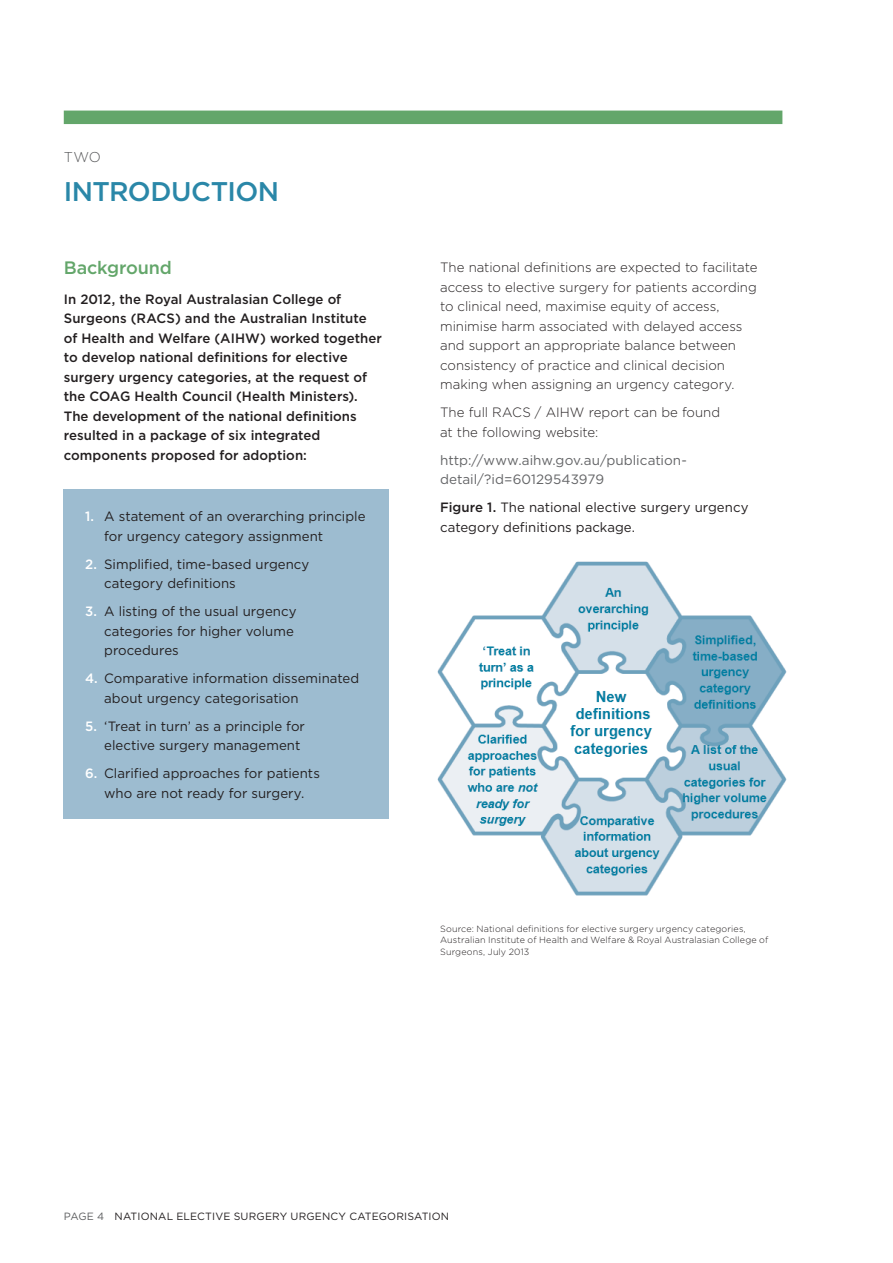
<style>
.page{position:relative;width:893px;height:1263px;background:#fff}
.page>*{position:absolute;margin:0;border:0;box-sizing:border-box;transform-origin:0 0}
.t1{font:500 27px "Gotham";letter-spacing:-.02em;color:#2a87a8}
.t2{font:500 18px "Gotham";letter-spacing:-.01em;color:#63a66a}
.t3{font:300 14.25px "Gotham";color:#58595b}
.t4{font:13.5px/19.5px "Gotham";color:#231f20}
.t5{font:300 13.5px/19.5px "Gotham";color:#231f20}
.t6{font:500 13.5px/19.5px "Gotham";letter-spacing:.005em;color:#231f20}
.t7{font:13.5px/19.5px "Gotham";color:#636466}
.t8{font:10.5px "Gotham";letter-spacing:.015em;color:#231f20}
.t9{font:300 9px/11.2px "Gotham";letter-spacing:.015em;color:#231f20}
.s1{font-weight:500;color:#fff}
.s2{font-weight:500}
.s3{color:#5d5e60}
</style>
<div class="page">
<div style="left:64px;top:489px;width:325px;height:330px;background:#9dbcd0"></div>
<div style="left:64px;top:111px;width:718px;height:13px;background:#63a66a"></div>
<img style="left:437px;top:561px;width:350px;height:335px">
<p class="t3" style="left:64px;top:148px;width:39px">TWO</p>
<h1 class="t1" style="left:64px;top:174px;width:217px">INTRODUCTION</h1>
<h2 class="t2" style="left:64px;top:256px;width:110px">Background</h2>
<p class="t6" style="left:64px;top:289px;width:320px">In 2012, the Royal Australasian College of Surgeons (RACS) and the Australian Institute of Health and Welfare (AIHW) worked together to develop national definitions for elective surgery urgency categories, at the request of the COAG Health Council (Health Ministers).<br>The development of the national definitions resulted in a package of six integrated components proposed for adoption:</p>
<p class="t4" style="left:104px;top:507px;width:263px;text-indent:-19px"><span class="s1">1.</span> A statement of an overarching principle for urgency category assignment</p>
<p class="t4" style="left:104px;top:554px;width:207px;text-indent:-19px"><span class="s1">2.</span> Simplified, time-based urgency category definitions</p>
<p class="t4" style="left:104px;top:602px;width:194px;text-indent:-19px"><span class="s1">3.</span> A listing of the usual urgency categories for higher volume procedures</p>
<p class="t4" style="left:104px;top:669px;width:256px;text-indent:-19px"><span class="s1">4.</span> Comparative information disseminated about urgency categorisation</p>
<p class="t4" style="left:104px;top:716px;width:202px;text-indent:-19px"><span class="s1">5.</span> ‘Treat in turn’ as a principle for elective surgery management</p>
<p class="t4" style="left:85px;top:764px;width:236px;text-align:center"><span class="s1">6.</span> Clarified approaches for patients who are not ready for surgery.</p>
<p class="t5" style="left:440px;top:257px;width:319px">The national definitions are expected to facilitate access to elective surgery for patients according to clinical need, maximise equity of access, minimise harm associated with delayed access and support an appropriate balance between consistency of practice and clinical decision making when assigning an urgency category.</p>
<p class="t5" style="left:440px;top:402px;width:282px">The full RACS / AIHW report can be found at the following website:</p>
<p class="t7" style="left:440px;top:450px;width:248px">http://www.aihw.gov.au/publication&shy;detail/?id=60129543979</p>
<p class="t4" style="left:440px;top:497px;width:310px"><span class="s2">Figure 1.</span> The national elective surgery urgency category definitions package.</p>
<p class="t9" style="left:440px;top:923px;width:330px">Source: National definitions for elective surgery urgency categories,<br>Australian Institute of Health and Welfare &amp; Royal Australasian College of<br>Surgeons, July 2013</p>
<p class="t8" style="left:64px;top:1210px;width:387px"><span class="s3">PAGE 4</span> NATIONAL ELECTIVE SURGERY URGENCY CATEGORISATION</p>
</div>
